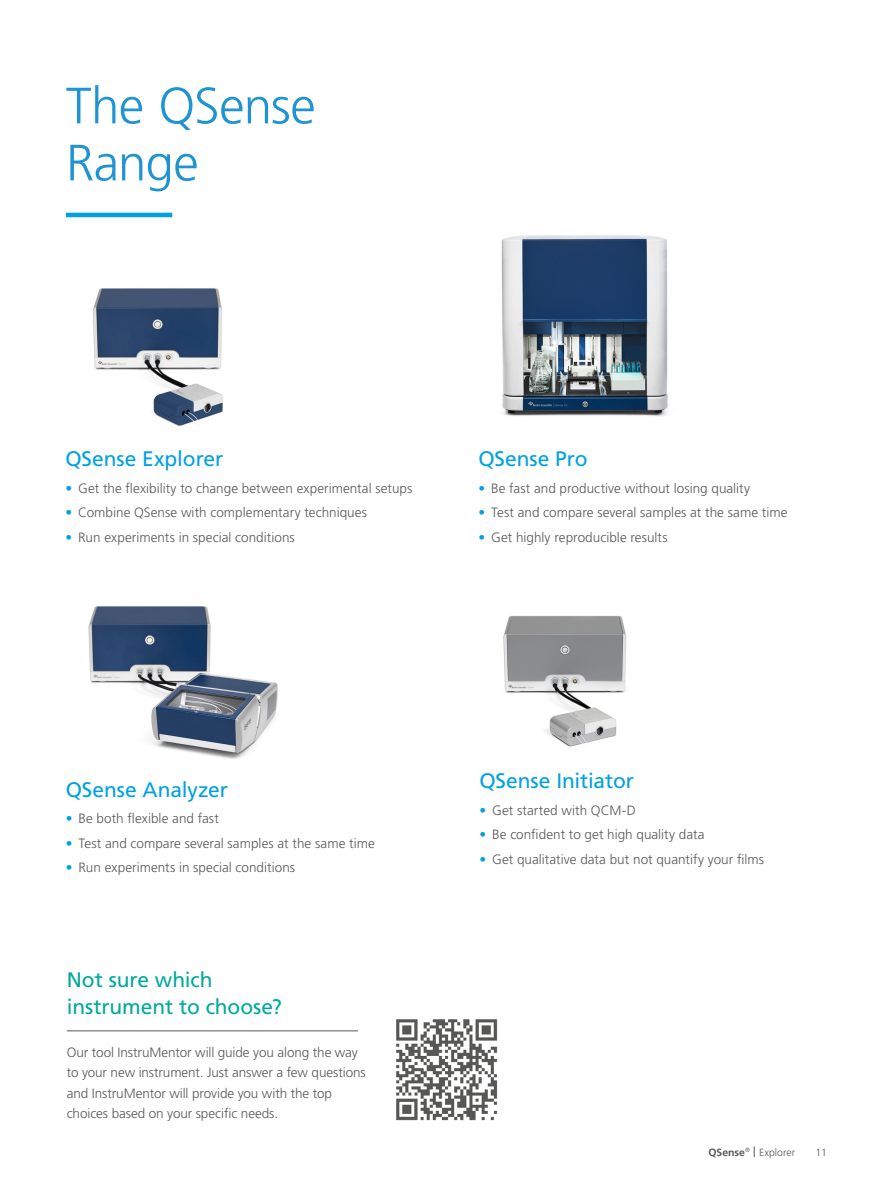
<style>
.page{position:relative;width:893px;height:1187px;background:#fff}
.page>*{position:absolute;margin:0;border:0;box-sizing:border-box;transform-origin:0 0}
.Heading_Page_Blue{font:300 51px/57px "Frutiger LT Std";letter-spacing:-.015em;color:#2094d2}
.Sub_Heading_1_Page_B{font:21px "Frutiger LT Std";letter-spacing:-.005em;color:#00a1e3}
.Sub_Heading_4_Page_G{font:21px/27px "Frutiger LT Std";letter-spacing:-.005em;color:#00a99d}
.Ingress_80{font:300 13.5px/20.2px "Frutiger LT Std";color:#57585a}
.t1{font:300 10.5px "Frutiger LT Std";color:#57585a}
.t2{font:700 10.5px "Frutiger LT Std";color:#57585a}
.t3{font:300 6.15px "Frutiger LT Std";color:#57585a}
.s1{font-weight:700;color:#00a1e3}
.s2{font-size:15px}
</style>
<div class="page">
<img style="left:396px;top:1019px;width:102px;height:102px">
<hr style="left:67px;top:1030px;width:291px;height:1px;background:#57585a">
<hr style="left:66px;top:213px;width:106px;height:4px;background:#00a1e3">
<img style="left:88px;top:606px;width:190px;height:153px">
<img style="left:92px;top:288px;width:131px;height:138px">
<img style="left:503px;top:615px;width:124px;height:132px">
<img style="left:501px;top:235px;width:167px;height:182px">
<p class="Heading_Page_Blue" style="left:66px;top:78px;width:251px">The QSense<br>Range</p>
<p class="Sub_Heading_1_Page_B" style="left:65px;top:446px;width:160px">QSense Explorer</p>
<p class="Ingress_80" style="left:65px;top:478px;width:348px"><span class="s1">•</span> Get the flexibility to change between experimental setups</p>
<p class="Ingress_80" style="left:65px;top:503px;width:303px"><span class="s1">•</span> Combine QSense with complementary techniques</p>
<p class="Ingress_80" style="left:65px;top:527px;width:231px"><span class="s1">•</span> Run experiments in special conditions</p>
<p class="Sub_Heading_1_Page_B" style="left:478px;top:446px;width:111px">QSense Pro</p>
<p class="Ingress_80" style="left:478px;top:478px;width:273px"><span class="s1">•</span> Be fast and productive without losing quality</p>
<p class="Ingress_80" style="left:478px;top:502px;width:311px"><span class="s1">•</span> Test and compare several samples at the same time</p>
<p class="Ingress_80" style="left:478px;top:527px;width:191px"><span class="s1">•</span> Get highly reproducible results</p>
<p class="Sub_Heading_1_Page_B" style="left:66px;top:777px;width:164px">QSense Analyzer</p>
<p class="Ingress_80" style="left:66px;top:808px;width:155px"><span class="s1">•</span> Be both flexible and fast</p>
<p class="Ingress_80" style="left:66px;top:833px;width:311px"><span class="s1">•</span> Test and compare several samples at the same time</p>
<p class="Ingress_80" style="left:66px;top:857px;width:231px"><span class="s1">•</span> Run experiments in special conditions</p>
<p class="Sub_Heading_4_Page_G" style="left:67px;top:965px;width:217px">Not sure which instrument to choose?</p>
<p class="Ingress_80" style="left:67px;top:1042px;width:301px">Our tool InstruMentor will guide you along the way to your new instrument. Just answer a few questions and InstruMentor will provide you with the top choices based on your specific needs.</p>
<p class="Sub_Heading_1_Page_B" style="left:479px;top:768px;width:156px">QSense Initiator</p>
<p class="Ingress_80" style="left:479px;top:800px;width:158px"><span class="s1">•</span> Get started with QCM-D</p>
<p class="Ingress_80" style="left:479px;top:824px;width:227px"><span class="s1">•</span> Be confident to get high quality data</p>
<p class="Ingress_80" style="left:479px;top:849px;width:286px"><span class="s1">•</span> Get qualitative data but not quantify your films</p>
<p class="t3" style="left:745px;top:1146px;width:6px">®</p>
<p class="t1" style="left:753px;top:1145px;width:44px"><span class="s2">I</span> Explorer</p>
<p class="t2" style="left:708px;top:1145px;width:38px">QSense</p>
<p class="t1" style="left:815px;top:1145px;width:13px">11</p>
</div>
